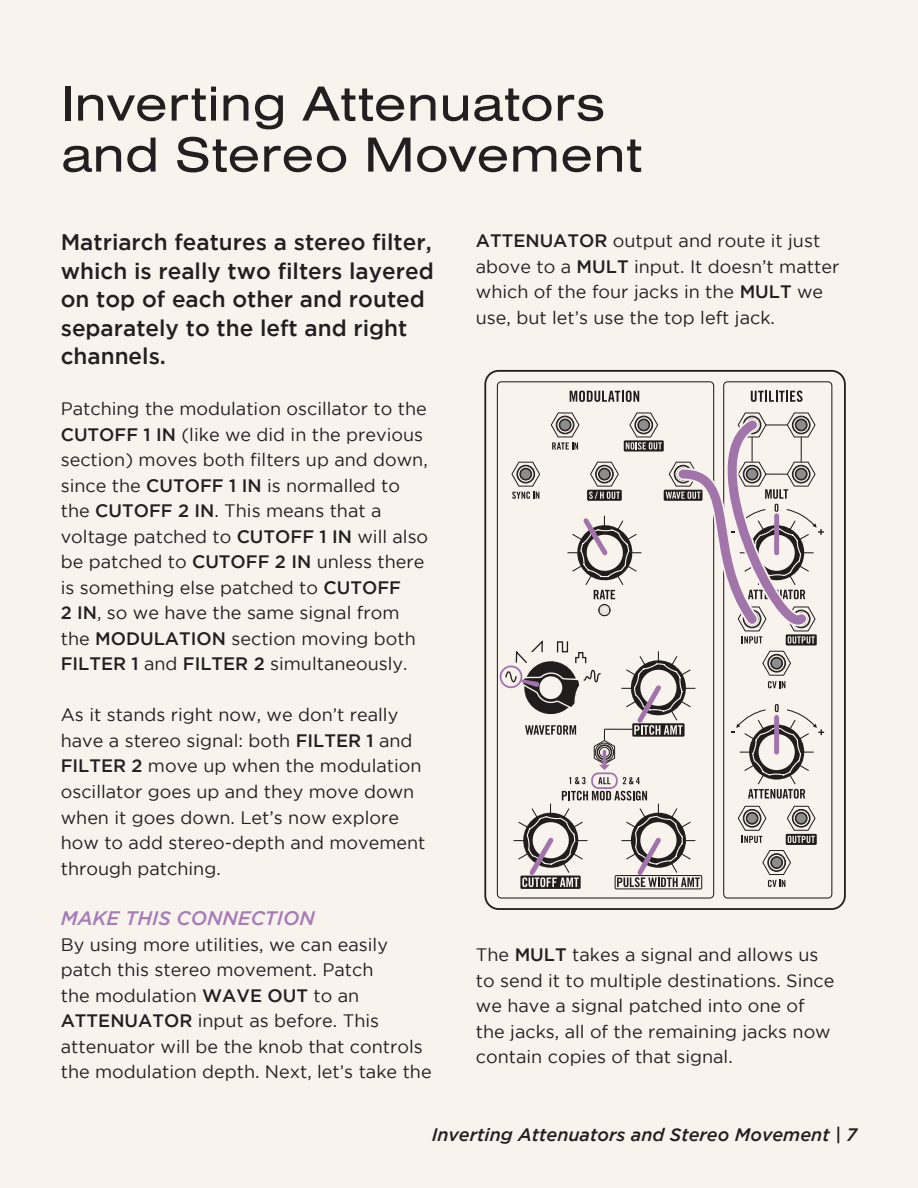
<style>
.page{position:relative;width:918px;height:1188px;background:#f8f3ed}
.page>*{position:absolute;margin:0;border:0;box-sizing:border-box;transform-origin:0 0}
.t1{font:51px/51px "Nimbus San Ext";color:#231f20}
.t2{font:500 22.5px/28.5px "Gotham";color:#231f20}
.t3{font:italic 500 19.5px "Gotham";color:#a67bb6}
.t4{font:18px/25.5px "Gotham";color:#231f20}
.t5{font:italic 500 18px "Gotham";color:#231f20}
.s1{font-weight:500}
</style>
<div class="page">
<svg style="left:751px;top:391px;width:52px;height:11px"></svg>
<div style="left:723px;top:381px;width:109px;height:518px;border:1px solid #231f20;border-radius:4px"></div>
<svg style="left:570px;top:391px;width:69px;height:11px"></svg>
<div style="left:520px;top:876px;width:61px;height:13px;background:#231f20"></div>
<div style="left:615px;top:875px;width:87px;height:14px;border:1px solid #231f20"></div>
<svg style="left:499px;top:408px;width:325px;height:479px"></svg>
<div style="left:484px;top:370px;width:362px;height:540px;border:2px solid #231f20;border-radius:13px"></div>
<h1 class="t1" style="left:61px;top:76px;width:583px">Inverting Attenuators and Stereo Movement</h1>
<p class="t2" style="left:61px;top:228px;width:375px">Matriarch features a stereo filter, which is really two filters layered on top of each other and routed separately to the left and right channels.</p>
<p class="t4" style="left:61px;top:396px;width:369px">Patching the modulation oscillator to the <span class="s1">CUTOFF 1 IN</span> (like we did in the previous section) moves both filters up and down, since the <span class="s1">CUTOFF 1 IN</span> is normalled to the <span class="s1">CUTOFF 2 IN</span>. This means that a voltage patched to <span class="s1">CUTOFF 1 IN</span> will also be patched to <span class="s1">CUTOFF 2 IN</span> unless there is something else patched to <span class="s1">CUTOFF<br>2 IN</span>, so we have the same signal from the <span class="s1">MODULATION</span> section moving both <span class="s1">FILTER 1</span> and <span class="s1">FILTER 2</span> simultaneously.</p>
<p class="t4" style="left:61px;top:702px;width:366px">As it stands right now, we don’t really have a stereo signal: both <span class="s1">FILTER 1</span> and <span class="s1">FILTER 2</span> move up when the modulation oscillator goes up and they move down when it goes down. Let’s now explore how to add stereo-depth and movement through patching.</p>
<p class="t3" style="left:61px;top:907px;width:256px">MAKE THIS CONNECTION</p>
<p class="t4" style="left:61px;top:932px;width:372px">By using more utilities, we can easily patch this stereo movement. Patch<br>the modulation <span class="s1">WAVE OUT</span> to an <span class="s1">ATTENUATOR</span> input as before. This attenuator will be the knob that controls the modulation depth. Next, let’s take the</p>
<p class="t4" style="left:476px;top:228px;width:365px"><span class="s1">ATTENUATOR</span> output and route it just above to a <span class="s1">MULT</span> input. It doesn’t matter which of the four jacks in the <span class="s1">MULT</span> we use, but let’s use the top left jack.</p>
<p class="t4" style="left:476px;top:942px;width:360px">The <span class="s1">MULT</span> takes a signal and allows us to send it to multiple destinations. Since we have a signal patched into one of the jacks, all of the remaining jacks now contain copies of that signal.</p>
<p class="t5" style="left:432px;top:1125px;width:427px">Inverting Attenuators and Stereo Movement | 7</p>
</div>
